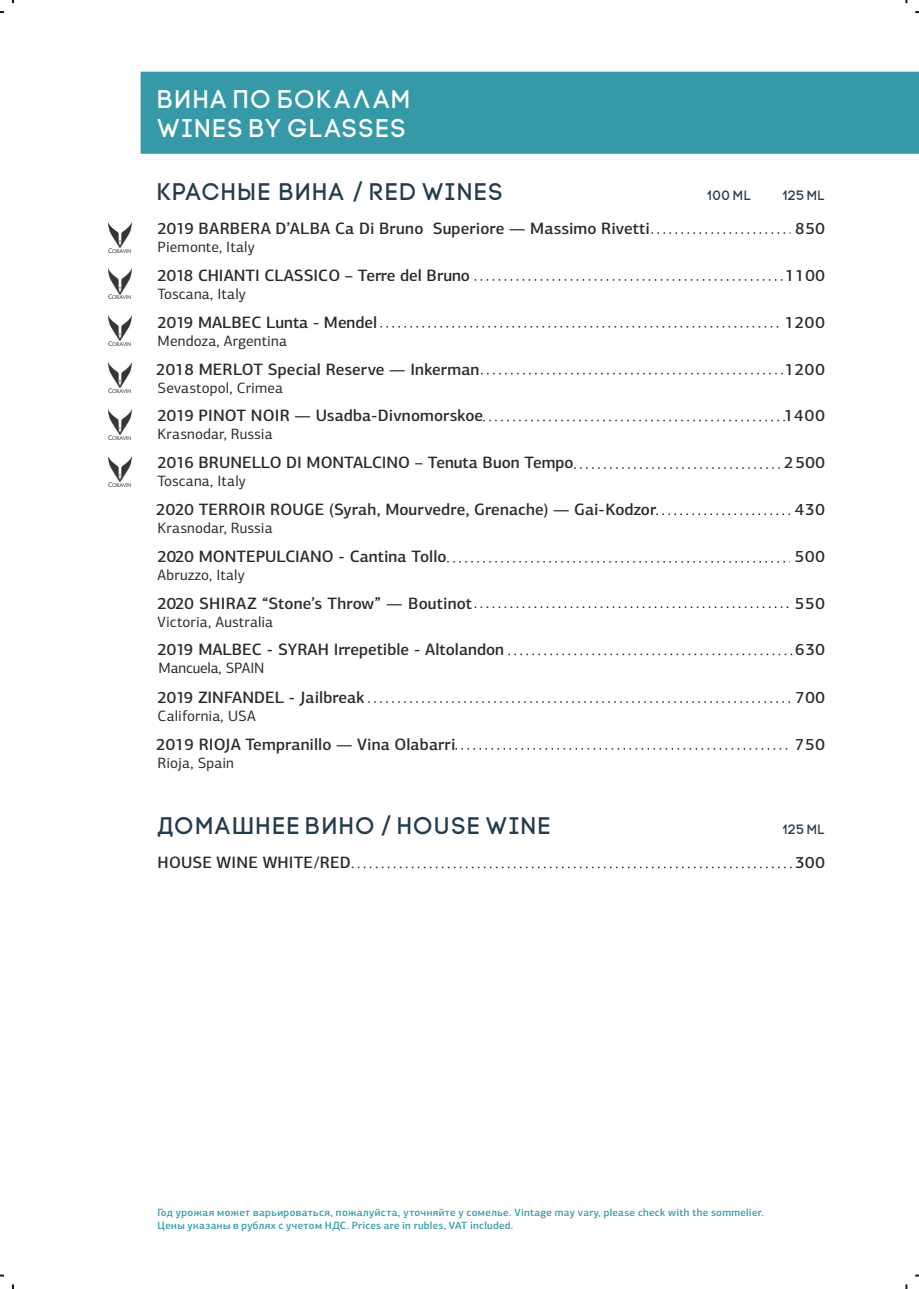
<style>
.page{position:relative;width:919px;height:1289px;background:#fff}
.page>*{position:absolute;margin:0;border:0;box-sizing:border-box;transform-origin:0 0}
.t1{font:25.5px/28.5px "Code Pro";letter-spacing:.06em;color:#fefefe}
.t2{font:24px "Code Pro";letter-spacing:.07em;color:#233c4b}
.t3{font:500 16.5px "PF Agora Sans Pro";color:#2b2a29}
.t4{font:15px "PF Agora Sans Pro";letter-spacing:.005em;color:#2b2a29}
.t5{font:13.5px "Code Pro";letter-spacing:.045em;color:#233c4b}
.t6{font:500 10.5px/12.6px "PF Agora Sans Pro";letter-spacing:.03em;color:#3599a7}
.t7{font:5.55px "Hypatia Sans Pro";color:#2b2a29}
.s1{font-size:6.75px}
</style>
<div class="page">
<div style="left:141px;top:72px;width:777px;height:82px;background:#3599a7"></div>
<img style="left:108px;top:222px;width:24px;height:26px">
<img style="left:108px;top:269px;width:24px;height:26px">
<img style="left:108px;top:316px;width:24px;height:26px">
<img style="left:108px;top:362px;width:24px;height:26px">
<img style="left:108px;top:409px;width:24px;height:26px">
<img style="left:108px;top:456px;width:24px;height:26px">
<svg style="left:651px;top:232px;width:140px;height:2px"></svg>
<svg style="left:474px;top:279px;width:309px;height:2px"></svg>
<svg style="left:380px;top:326px;width:399px;height:2px"></svg>
<svg style="left:481px;top:372px;width:302px;height:3px"></svg>
<svg style="left:483px;top:419px;width:302px;height:3px"></svg>
<svg style="left:574px;top:467px;width:206px;height:2px"></svg>
<svg style="left:656px;top:513px;width:135px;height:2px"></svg>
<svg style="left:447px;top:561px;width:343px;height:2px"></svg>
<svg style="left:474px;top:606px;width:315px;height:2px"></svg>
<svg style="left:368px;top:701px;width:422px;height:2px"></svg>
<svg style="left:455px;top:748px;width:333px;height:2px"></svg>
<svg style="left:351px;top:866px;width:441px;height:3px"></svg>
<svg style="left:508px;top:653px;width:285px;height:3px"></svg>
<p class="t7" style="left:108px;top:249px;width:25px"><span class="s1">C</span>ORAVIN</p>
<p class="t7" style="left:108px;top:295px;width:25px"><span class="s1">C</span>ORAVIN</p>
<p class="t7" style="left:108px;top:342px;width:25px"><span class="s1">C</span>ORAVIN</p>
<p class="t7" style="left:108px;top:389px;width:25px"><span class="s1">C</span>ORAVIN</p>
<p class="t7" style="left:108px;top:436px;width:25px"><span class="s1">C</span>ORAVIN</p>
<p class="t7" style="left:108px;top:483px;width:25px"><span class="s1">C</span>ORAVIN</p>
<h1 class="t1" style="left:158px;top:88px;width:254px">ВИНА ПО БОКАЛАМ<br>WINES BY GLASSES</h1>
<h2 class="t2" style="left:158px;top:182px;width:346px">КРАСНЫЕ ВИНА / RED WINES</h2>
<p class="t5" style="left:707px;top:190px;width:45px">100 ML</p>
<p class="t5" style="left:782px;top:190px;width:43px">125 ML</p>
<p class="t3" style="left:158px;top:222px;width:494px">2019 BARBERA D’ALBA Ca Di Bruno Superiore — Massimo Rivetti</p>
<p class="t3" style="left:795px;top:222px;width:31px">850</p>
<p class="t4" style="left:158px;top:241px;width:99px">Piemonte, Italy</p>
<p class="t3" style="left:158px;top:269px;width:314px">2018 CHIANTI CLASSICO – Terre del Bruno</p>
<p class="t3" style="left:785px;top:269px;width:41px">1100</p>
<p class="t4" style="left:158px;top:288px;width:90px">Toscana, Italy</p>
<p class="t3" style="left:158px;top:315px;width:221px">2019 MALBEC Lunta - Mendel</p>
<p class="t3" style="left:784px;top:315px;width:42px">1200</p>
<p class="t4" style="left:158px;top:334px;width:131px">Mendoza, Argentina</p>
<p class="t3" style="left:156px;top:362px;width:324px">2018 MERLOT Special Reserve — Inkerman</p>
<p class="t3" style="left:784px;top:362px;width:42px">1200</p>
<p class="t4" style="left:158px;top:381px;width:127px">Sevastopol, Crimea</p>
<p class="t3" style="left:158px;top:409px;width:327px">2019 PINOT NOIR — Usadba-Divnomorskoe</p>
<p class="t3" style="left:784px;top:409px;width:42px">1400</p>
<p class="t4" style="left:158px;top:428px;width:116px">Krasnodar, Russia</p>
<p class="t3" style="left:158px;top:456px;width:417px">2016 BRUNELLO DI MONTALCINO – Tenuta Buon Tempo</p>
<p class="t3" style="left:784px;top:456px;width:42px">2500</p>
<p class="t4" style="left:158px;top:475px;width:90px">Toscana, Italy</p>
<p class="t3" style="left:156px;top:502px;width:501px">2020 TERROIR ROUGE (Syrah, Mourvedre, Grenache) — Gai-Kodzor</p>
<p class="t3" style="left:794px;top:502px;width:32px">430</p>
<p class="t4" style="left:158px;top:521px;width:116px">Krasnodar, Russia</p>
<p class="t3" style="left:158px;top:549px;width:290px">2020 MONTEPULCIANO - Cantina Tollo</p>
<p class="t3" style="left:794px;top:549px;width:32px">500</p>
<p class="t4" style="left:158px;top:568px;width:89px">Abruzzo, Italy</p>
<p class="t3" style="left:158px;top:596px;width:316px">2020 SHIRAZ “Stone’s Throw” — Boutinot</p>
<p class="t3" style="left:794px;top:596px;width:32px">550</p>
<p class="t4" style="left:158px;top:615px;width:117px">Victoria, Australia</p>
<p class="t3" style="left:158px;top:643px;width:348px">2019 MALBEC - SYRAH Irrepetible - Altolandon</p>
<p class="t3" style="left:795px;top:643px;width:31px">630</p>
<p class="t4" style="left:158px;top:662px;width:107px">Mancuela, SPAIN</p>
<p class="t3" style="left:158px;top:690px;width:208px">2019 ZINFANDEL - Jailbreak</p>
<p class="t3" style="left:795px;top:690px;width:31px">700</p>
<p class="t4" style="left:158px;top:709px;width:100px">California, USA</p>
<p class="t3" style="left:156px;top:737px;width:301px">2019 RIOJA Tempranillo — Vina Olabarri</p>
<p class="t3" style="left:794px;top:737px;width:32px">750</p>
<p class="t4" style="left:158px;top:756px;width:78px">Rioja, Spain</p>
<h2 class="t2" style="left:158px;top:815px;width:394px">ДОМАШНЕЕ ВИНО / HOUSE WINE</h2>
<p class="t5" style="left:782px;top:823px;width:43px">125 ML</p>
<p class="t3" style="left:158px;top:855px;width:195px">HOUSE WINE WHITE/RED</p>
<p class="t3" style="left:795px;top:855px;width:31px">300</p>
<p class="t6" style="left:158px;top:1207px;width:607px">Год урожая может варьироваться, пожалуйста, уточняйте у сомелье. Vintage may vary, please check with the sommelier.<br>Цены указаны в рублях с учетом НДС. Prices are in rubles, VAT included.</p>
</div>
